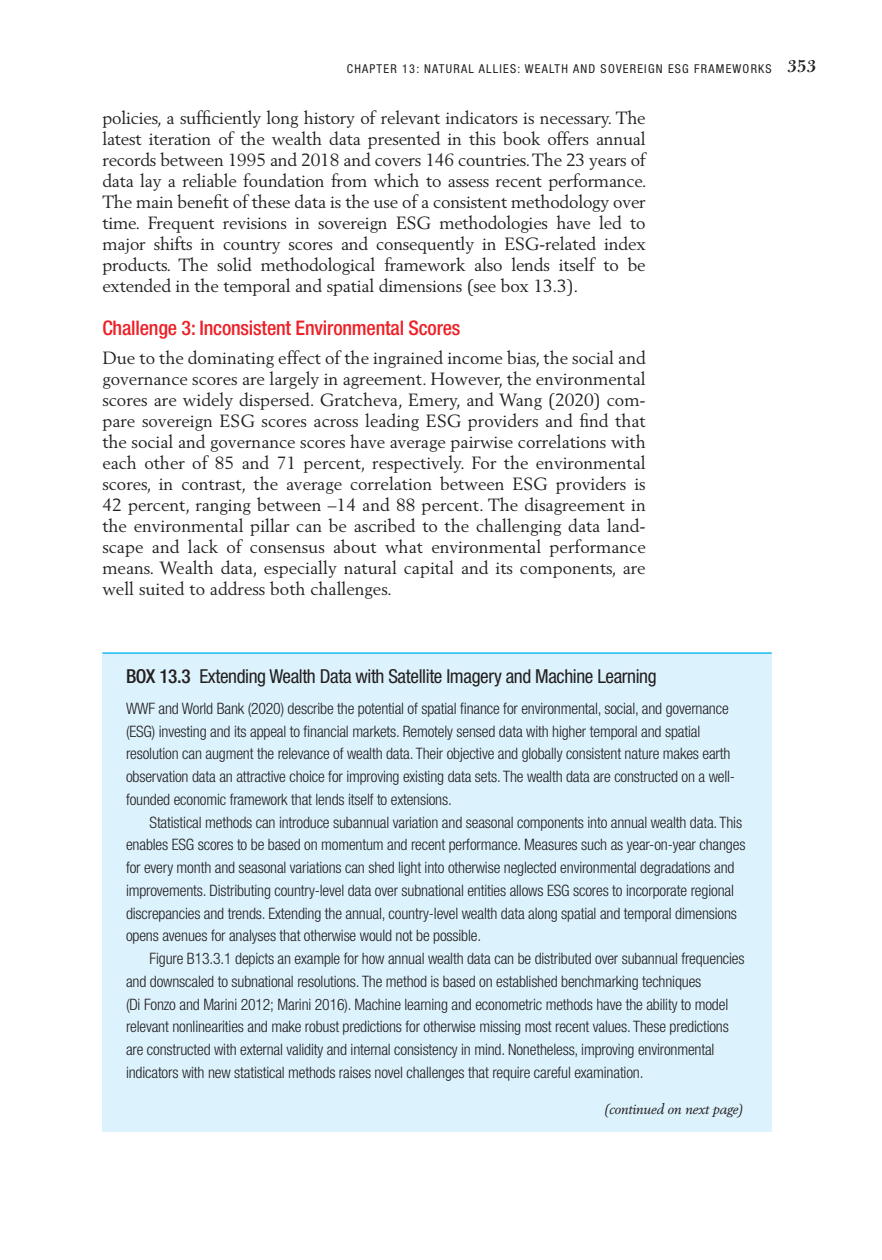
<style>
.page{position:relative;width:882px;height:1260px;background:#fff}
.page>*{position:absolute;margin:0;border:0;box-sizing:border-box;transform-origin:0 0}
.B_head{font:500 condensed 20.12px "Helvetica Neue";letter-spacing:-.01em;color:#ee2027}
.Box_title{font:condensed 19.25px "Helvetica Neue";letter-spacing:-.02em;color:#231f20}
.Body_text_first{font:17.5px/21px "Berling";color:#231f20;text-align:justify}
.Body_text_next{font:17.5px/21px "Berling";letter-spacing:-.01em;color:#231f20;text-align:justify}
.Box_text_next{font:300 condensed 15.75px/22.8px "Helvetica Neue";letter-spacing:-.01em;color:#231f20}
.Box_text{font:300 condensed 15.75px/22.8px "Helvetica Neue";letter-spacing:-.01em;color:#231f20}
.Continued{font:italic 14px "Berling";letter-spacing:-.01em;color:#231f20}
.t1{font:condensed 12.25px "Helvetica Neue";letter-spacing:.1em;color:#231f20}
.s1{font-family:"Bulmer";font-weight:600;font-stretch:normal;font-size:19.25px}
.s2{font-weight:500}
</style>
<div class="page">
<div style="left:102px;top:652px;width:670px;height:480px;background:#dcf2fc"></div>
<hr style="left:102px;top:652px;width:670px;height:2px;background:#3ac6f0">
<p class="t1" style="left:347px;top:61px;width:471px">CHAPTER 13: NATURAL ALLIES: WEALTH AND SOVEREIGN ESG FRAMEWORKS <span class="s1">353</span></p>
<p class="Body_text_next" style="left:102px;top:107px;width:546px">policies, a sufficiently long history of relevant indicators is necessary. The latest iteration of the wealth data presented in this book offers annual records between 1995 and 2018 and covers 146 countries. The 23 years of data lay a reliable foundation from which to assess recent performance.<br>The main benefit of these data is the use of a consistent methodology over time. Frequent revisions in sovereign ESG methodologies have led to major shifts in country scores and consequently in ESG-related index products. The solid methodological framework also lends itself to be extended in the temporal and spatial dimensions (see box 13.3).</p>
<p class="B_head" style="left:102px;top:316px;width:360px">Challenge 3: Inconsistent Environmental Scores</p>
<p class="Body_text_first" style="left:102px;top:347px;width:545px">Due to the dominating effect of the ingrained income bias, the social and governance scores are largely in agreement. However, the environmental scores are widely dispersed. Gratcheva, Emery, and Wang (2020) com&shy;pare sovereign ESG scores across leading ESG providers and find that the social and governance scores have average pairwise correlations with each other of 85 and 71 percent, respectively. For the environmental scores, in contrast, the average correlation between ESG providers is 42 percent, ranging between –14 and 88 percent. The disagreement in the environmental pillar can be ascribed to the challenging data land&shy;scape and lack of consensus about what environmental performance means. Wealth data, especially natural capital and its components, are well suited to address both challenges.</p>
<p class="Box_title" style="left:126px;top:665px;width:532px"><span class="s2">BOX 13.3</span> Extending Wealth Data with Satellite Imagery and Machine Learning</p>
<p class="Box_text" style="left:126px;top:697px;width:611px">WWF and World Bank (2020) describe the potential of spatial finance for environmental, social, and governance (ESG) investing and its appeal to financial markets. Remotely sensed data with higher temporal and spatial resolution can augment the relevance of wealth data. Their objective and globally consistent nature makes earth observation data an attractive choice for improving existing data sets. The wealth data are constructed on a well&shy;founded economic framework that lends itself to extensions.</p>
<p class="Box_text_next" style="left:126px;top:811px;width:621px;text-indent:24px">Statistical methods can introduce subannual variation and seasonal components into annual wealth data. This enables ESG scores to be based on momentum and recent performance. Measures such as year-on-year changes for every month and seasonal variations can shed light into otherwise neglected environmental degradations and improvements. Distributing country-level data over subnational entities allows ESG scores to incorporate regional discrepancies and trends. Extending the annual, country-level wealth data along spatial and temporal dimensions opens avenues for analyses that otherwise would not be possible.</p>
<p class="Box_text_next" style="left:126px;top:947px;width:620px;text-indent:24px">Figure B13.3.1 depicts an example for how annual wealth data can be distributed over subannual frequencies and downscaled to subnational resolutions. The method is based on established benchmarking techniques<br>(Di Fonzo and Marini 2012; Marini 2016). Machine learning and econometric methods have the ability to model relevant nonlinearities and make robust predictions for otherwise missing most recent values. These predictions are constructed with external validity and internal consistency in mind. Nonetheless, improving environmental indicators with new statistical methods raises novel challenges that require careful examination.</p>
<p class="Continued" style="left:604px;top:1101px;width:141px">(continued on next page)</p>
</div>
